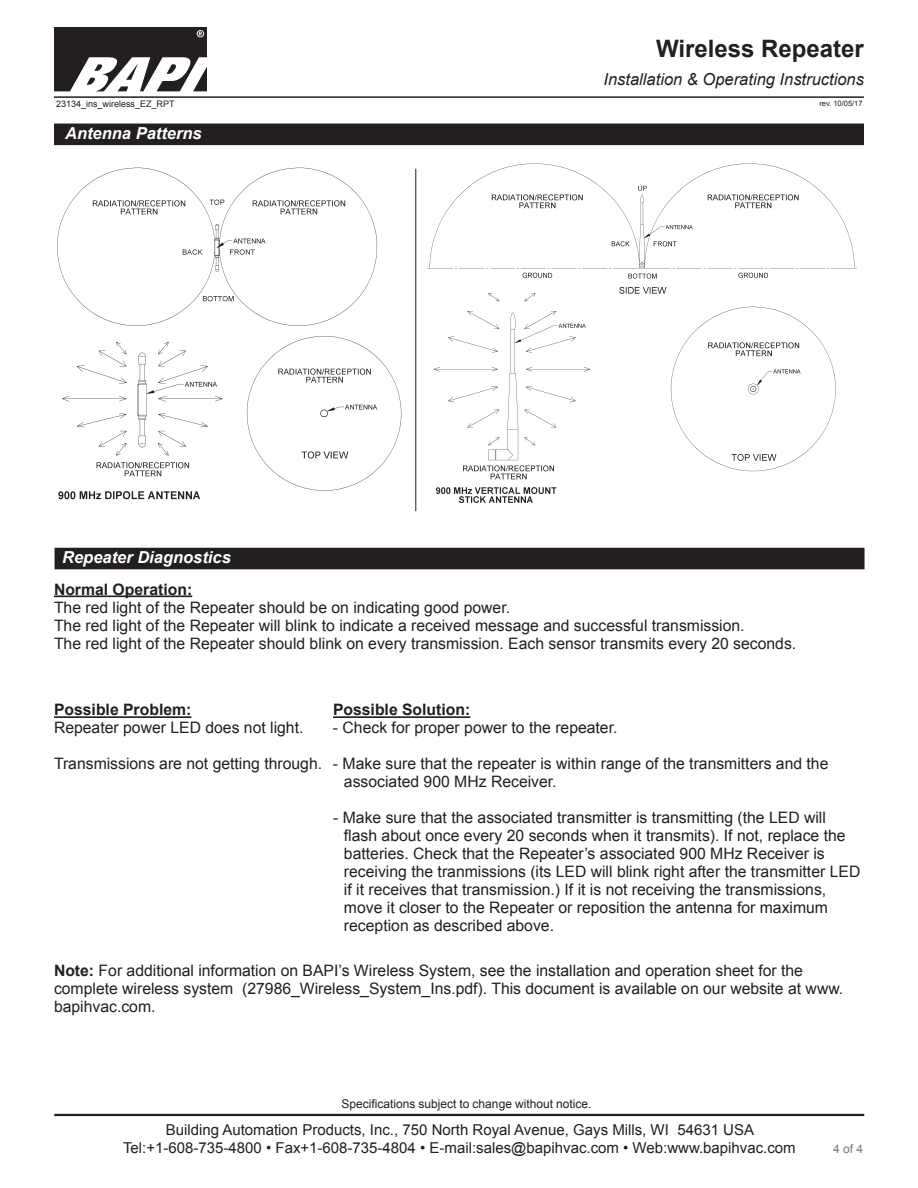
<style>
.page{position:relative;width:918px;height:1188px;background:#fff}
.page>*{position:absolute;margin:0;border:0;box-sizing:border-box;transform-origin:0 0}
.t1{font:700 24px "Arial";color:#231f20}
.t2{font:italic 16.5px "Arial";color:#231f20}
.Datasheet_Section_Ti{font:italic 700 16.5px "Arial";color:#fff}
.t3{font:15.75px/18px "Arial";color:#231f20}
.t4{font:700 15.75px "Arial";color:#231f20}
.t5{font:15px/18px "Arial";color:#231f20;text-align:center}
.t6{font:12px "Arial";color:#231f20}
.t7{font:12px "Arial";color:#787a7d}
.t8{font:9px "Arial";color:#231f20}
.t9{font:7.5px "Arial";color:#231f20}
.s1{font-weight:700}
</style>
<div class="page">
<hr style="left:54px;top:1114px;width:810px;height:2px;background:#231f20">
<img style="left:54px;top:27px;width:152px;height:64px">
<hr style="left:54px;top:96px;width:810px;height:2px;background:#231f20">
<hr style="left:54px;top:595px;width:138px;height:2px;background:#231f20">
<hr style="left:54px;top:716px;width:137px;height:2px;background:#231f20">
<hr style="left:333px;top:716px;width:137px;height:2px;background:#231f20">
<div style="left:55px;top:549px;width:809px;height:20px;background:#231f20"></div>
<div style="left:55px;top:548px;width:810px;height:21px;border:2px solid #231f20"></div>
<div style="left:55px;top:124px;width:808px;height:20px;background:#231f20"></div>
<div style="left:54px;top:124px;width:810px;height:21px;border:2px solid #231f20"></div>
<img style="left:57px;top:167px;width:345px;height:333px">
<img style="left:427px;top:163px;width:430px;height:340px">
<hr style="left:415px;top:169px;width:1px;height:342px;background:#231f20">
<h1 class="t1" style="left:656px;top:32px;width:209px">Wireless Repeater</h1>
<p class="t8" style="left:56px;top:98px;width:120px">23134_ins_wireless_EZ_RPT</p>
<p class="Datasheet_Section_Ti" style="left:65px;top:122px;width:138px">Antenna Patterns</p>
<p class="Datasheet_Section_Ti" style="left:62px;top:546px;width:170px">Repeater Diagnostics</p>
<p class="t2" style="left:604px;top:69px;width:262px">Installation &amp; Operating Instructions</p>
<p class="t9" style="left:819px;top:98px;width:45px">rev. 10/05/17</p>
<p class="t4" style="left:54px;top:579px;width:140px">Normal Operation:</p>
<p class="t3" style="left:54px;top:598px;width:458px">The red light of the Repeater should be on indicating good power.</p>
<p class="t3" style="left:54px;top:616px;width:692px">The red light of the Repeater will blink to indicate a received message and successful transmission.</p>
<p class="t3" style="left:54px;top:634px;width:744px">The red light of the Repeater should blink on every transmission. Each sensor transmits every 20 seconds.</p>
<p class="t4" style="left:54px;top:699px;width:139px">Possible Problem:</p>
<p class="t4" style="left:333px;top:699px;width:139px">Possible Solution:</p>
<p class="t3" style="left:54px;top:719px;width:251px">Repeater power LED does not light.</p>
<p class="t3" style="left:333px;top:719px;width:286px">- Check for proper power to the repeater.</p>
<p class="t3" style="left:344px;top:755px;width:486px;text-indent:-290px">Transmissions are not getting through. - Make sure that the repeater is within range of the transmitters and the associated 900 MHz Receiver.</p>
<p class="t3" style="left:344px;top:809px;width:518px;text-indent:-11px">- Make sure that the associated transmitter is transmitting (the LED will flash about once every 20 seconds when it transmits). If not, replace the batteries. Check that the Repeater’s associated 900 MHz Receiver is receiving the tranmissions (its LED will blink right after the transmitter LED if it receives that transmission.) If it is not receiving the transmissions, move it closer to the Repeater or reposition the antenna for maximum reception as described above.</p>
<p class="t3" style="left:54px;top:961px;width:791px"><span class="s1">Note:</span> For additional information on BAPI’s Wireless System, see the installation and operation sheet for the complete wireless system (27986_Wireless_System_Ins.pdf). This document is available on our website at www. bapihvac.com.</p>
<p class="t6" style="left:342px;top:1096px;width:251px">Specifications subject to change without notice.</p>
<p class="t5" style="left:123px;top:1121px;width:674px">Building Automation Products, Inc., 750 North Royal Avenue, Gays Mills, WI 54631 USA<br>Tel:+1-608-735-4800 • Fax+1-608-735-4804 • E-mail:sales@bapihvac.com • Web:www.bapihvac.com</p>
<p class="t7" style="left:833px;top:1141px;width:32px">4 of 4</p>
</div>
